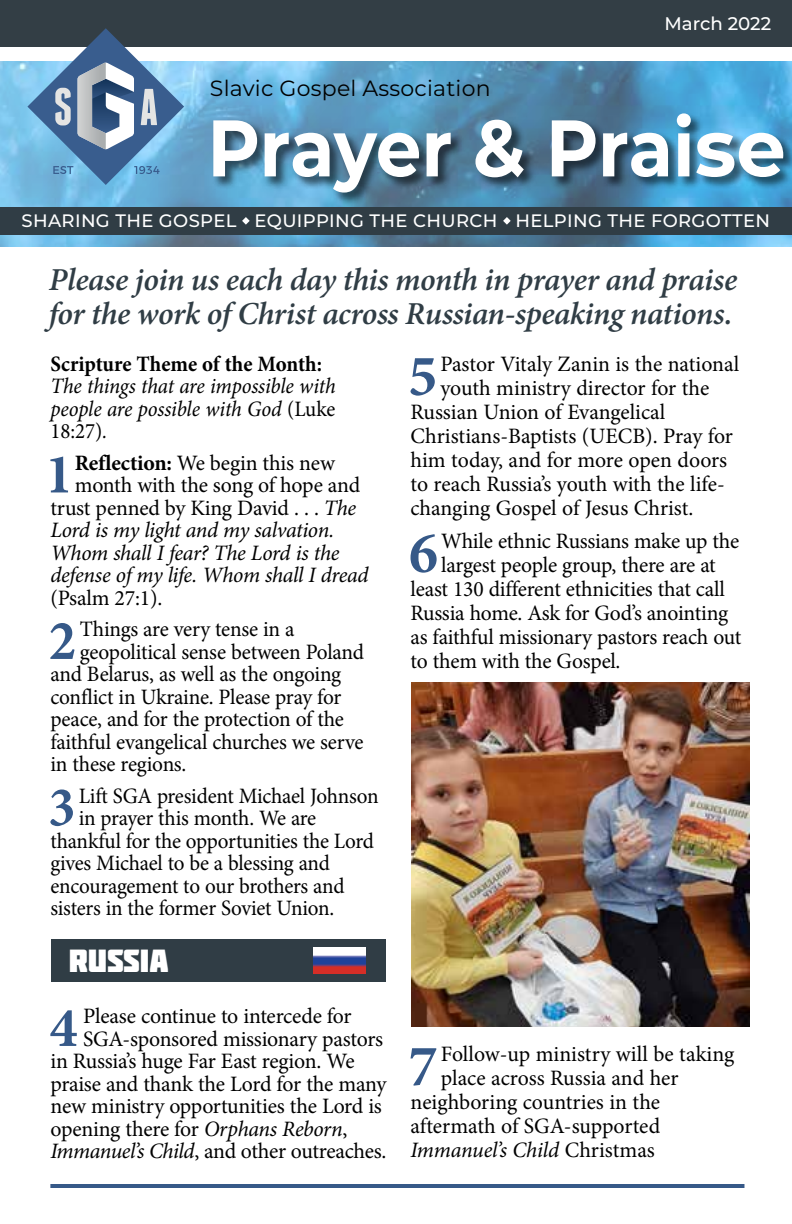
<style>
.page{position:relative;width:792px;height:1224px;background:#fff}
.page>*{position:absolute;margin:0;border:0;box-sizing:border-box;transform-origin:0 0}
.t1{font:700 80px "Montserrat";letter-spacing:-.005em;color:#fff;scale:.9 1}
.t2{font:700 59px "Minion Pro";color:#365988}
.t3{font:700 56.6px "Minion Pro";color:#365988}
.t4{font:700 56.6px "Minion Pro";color:#365988;scale:.96 1}
.t5{font:italic 600 32px/34px "Minion Pro";letter-spacing:-.015em;color:#303d45}
.t6{font:32px "Molot";color:#fff}
.t7{font:22px "Minion Pro";letter-spacing:-.01em;color:#000}
.t8{font:22px "Minion Pro";letter-spacing:-.01em;color:#000;scale:.96 1}
.t9{font:italic 22px "Minion Pro";letter-spacing:-.015em;color:#000}
.t10{font:italic 22px/22.6px "Minion Pro";letter-spacing:-.015em;color:#000;text-align:justify;scale:.95 1}
.t11{font:700 22px "Minion Pro";color:#000;scale:.95 1}
.t12{font:22px "Montserrat";letter-spacing:.01em;color:#000}
.t13{font:500 18.2px "Montserrat";letter-spacing:-.005em;color:#fff}
.t14{font:500 18px "Montserrat";letter-spacing:.02em;color:#fff}
.s1{font-style:normal}
.s2{font-weight:700}
.s3{font-style:italic}
</style>
<div class="page">
<img style="left:0;top:62px;width:792px;height:185px">
<div style="left:0;top:0;width:792px;height:46px;background:#333e45"></div>
<div style="left:212px;top:113px;width:580px;height:93px;background:#000;opacity:.55"></div>
<div style="left:0;top:207px;width:792px;height:28px;background:#303d45"></div>
<svg style="left:242px;top:217px;width:8px;height:8px"></svg>
<svg style="left:503px;top:217px;width:8px;height:8px"></svg>
<hr style="left:50px;top:1184px;width:694px;height:4px;background:#365988">
<svg style="left:27px;top:28px;width:157px;height:157px"></svg>
<div style="left:51px;top:940px;width:335px;height:42px;background:#303d45"></div>
<img style="left:313px;top:948px;width:52px;height:26px">
<img style="left:412px;top:683px;width:338px;height:344px">
<p class="t12" style="left:210px;top:73px;width:282px">Slavic Gospel Association</p>
<p class="t13" style="left:664px;top:11px;width:108px">March 2022</p>
<h1 class="t1" style="left:207px;top:90px;width:644px">Prayer &amp; Praise</h1>
<p class="t14" style="left:22px;top:208px;width:750px">SHARING THE GOSPEL EQUIPPING THE CHURCH HELPING THE FORGOTTEN</p>
<h3 class="t5" style="left:49px;top:263px;width:690px">Please join us each day this month in prayer and praise for the work of Christ across Russian-speaking nations.</h3>
<p class="t11" style="left:50px;top:348px;width:287px">Scripture Theme of the Month:</p>
<p class="t10" style="left:50px;top:375px;width:302px">The things that are impossible with people are possible with God <span class="s1">(Luke 18:27)</span>.</p>
<h3 class="t3" style="left:45px;top:434px;width:30px">1</h3>
<p class="t7" style="left:75px;top:448px;width:262px"><span class="s2">Reflection:</span> We begin this new</p>
<p class="t7" style="left:75px;top:471px;width:287px">month with the song of hope and</p>
<p class="t7" style="left:50px;top:493px;width:307px">trust penned by King David . . . <span class="s3">The</span></p>
<p class="t9" style="left:50px;top:515px;width:285px">Lord is my light and my salvation.</p>
<p class="t9" style="left:50px;top:538px;width:291px">Whom shall I fear? The Lord is the</p>
<p class="t9" style="left:50px;top:560px;width:320px">defense of my life. Whom shall I dread</p>
<p class="t7" style="left:50px;top:583px;width:113px">(Psalm 27:1).</p>
<h3 class="t3" style="left:49px;top:601px;width:29px">2</h3>
<p class="t7" style="left:80px;top:615px;width:216px">Things are very tense in a</p>
<p class="t7" style="left:80px;top:637px;width:286px">geopolitical sense between Poland</p>
<p class="t7" style="left:50px;top:660px;width:292px">and Belarus, as well as the ongoing</p>
<p class="t7" style="left:50px;top:682px;width:293px">conflict in Ukraine. Please pray for</p>
<p class="t7" style="left:50px;top:705px;width:295px">peace, and for the protection of the</p>
<p class="t7" style="left:50px;top:727px;width:315px">faithful evangelical churches we serve</p>
<p class="t7" style="left:50px;top:750px;width:138px">in these regions.</p>
<h3 class="t4" style="left:48px;top:767px;width:30px">3</h3>
<p class="t8" style="left:79px;top:781px;width:314px">Lift SGA president Michael Johnson</p>
<p class="t8" style="left:79px;top:804px;width:249px">in prayer this month. We are</p>
<p class="t8" style="left:50px;top:826px;width:339px">thankful for the opportunities the Lord</p>
<p class="t8" style="left:50px;top:849px;width:293px">gives Michael to be a blessing and</p>
<p class="t8" style="left:50px;top:871px;width:308px">encouragement to our brothers and</p>
<p class="t8" style="left:50px;top:894px;width:297px">sisters in the former Soviet Union.</p>
<h3 class="t6" style="left:69px;top:941px;width:101px">RUSSIA</h3>
<h3 class="t3" style="left:50px;top:988px;width:30px">4</h3>
<p class="t7" style="left:83px;top:1002px;width:270px">Please continue to intercede for</p>
<p class="t7" style="left:83px;top:1024px;width:301px">SGA-sponsored missionary pastors</p>
<p class="t7" style="left:50px;top:1047px;width:306px">in Russia’s huge Far East region. We</p>
<p class="t7" style="left:50px;top:1069px;width:337px">praise and thank the Lord for the many</p>
<p class="t7" style="left:50px;top:1092px;width:333px">new ministry opportunities the Lord is</p>
<p class="t7" style="left:50px;top:1114px;width:299px">opening there for <span class="s3">Orphans Reborn</span>,</p>
<p class="t7" style="left:50px;top:1137px;width:338px"><span class="s3">Immanuel’s Child</span>, and other outreaches.</p>
<h2 class="t2" style="left:408px;top:335px;width:31px">5</h2>
<p class="t7" style="left:440px;top:349px;width:300px">Pastor Vitaly Zanin is the national</p>
<p class="t7" style="left:440px;top:373px;width:270px">youth ministry director for the</p>
<p class="t7" style="left:411px;top:397px;width:256px">Russian Union of Evangelical</p>
<p class="t7" style="left:411px;top:421px;width:324px">Christians-Baptists (UECB). Pray for</p>
<p class="t7" style="left:411px;top:445px;width:318px">him today, and for more open doors</p>
<p class="t7" style="left:411px;top:469px;width:316px">to reach Russia’s youth with the life-</p>
<p class="t7" style="left:411px;top:493px;width:284px">changing Gospel of Jesus Christ.</p>
<h2 class="t2" style="left:409px;top:512px;width:30px">6</h2>
<p class="t7" style="left:441px;top:526px;width:300px">While ethnic Russians make up the</p>
<p class="t7" style="left:441px;top:550px;width:276px">largest people group, there are at</p>
<p class="t7" style="left:411px;top:574px;width:316px">least 130 different ethnicities that call</p>
<p class="t7" style="left:411px;top:598px;width:319px">Russia home. Ask for God’s anointing</p>
<p class="t7" style="left:411px;top:622px;width:332px">as faithful missionary pastors reach out</p>
<p class="t7" style="left:411px;top:646px;width:212px">to them with the Gospel.</p>
<h2 class="t2" style="left:408px;top:1025px;width:31px">7</h2>
<p class="t7" style="left:441px;top:1039px;width:295px">Follow-up ministry will be taking</p>
<p class="t7" style="left:441px;top:1063px;width:239px">place across Russia and her</p>
<p class="t7" style="left:411px;top:1087px;width:251px">neighboring countries in the</p>
<p class="t7" style="left:411px;top:1111px;width:251px">aftermath of SGA-supported</p>
<p class="t9" style="left:411px;top:1135px;width:246px">Immanuel’s Child <span class="s1">Christmas</span></p>
</div>
